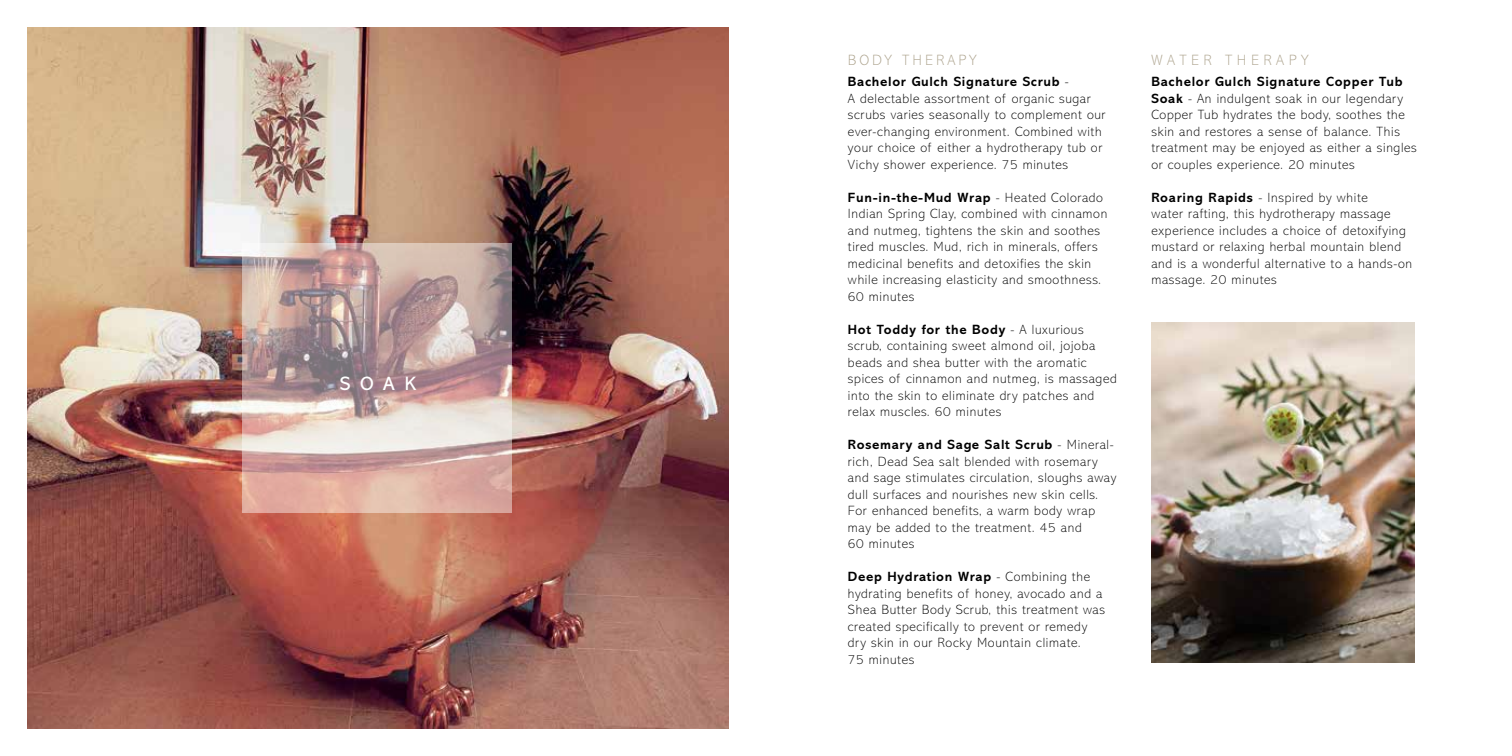
<style>
.page{position:relative;width:1512px;height:756px;background:#fff}
.page>*{position:absolute;margin:0;border:0;box-sizing:border-box;transform-origin:0 0}
.t1{font:19.5px "Abadi";color:#fff}
.t2{font:200 15px "Abadi";letter-spacing:.3em;color:#ada38d}
.t3{font:200 15px "Abadi";letter-spacing:.2em;color:#ada38d}
.t4{font:200 13.5px/16.5px "Abadi";letter-spacing:.05em;color:#000}
.s1{font-weight:700}
</style>
<div class="page">
<img style="left:27px;top:27px;width:702px;height:702px">
<svg style="left:242px;top:243px;width:270px;height:270px;background:#c9aca8"></svg>
<img style="left:1151px;top:323px;width:263px;height:340px">
<h1 class="t1" style="left:340px;top:373px;width:77px">SOAK</h1>
<p class="t3" style="left:848px;top:52px;width:130px">BODY THERAPY</p>
<p class="t4" style="left:848px;top:74px;width:259px"><span class="s1">Bachelor Gulch Signature Scrub</span> -<br>A delectable assortment of organic sugar scrubs varies seasonally to complement our ever-changing environment. Combined with your choice of either a hydrotherapy tub or Vichy shower experience. 75 minutes</p>
<p class="t4" style="left:848px;top:189px;width:261px"><span class="s1">Fun-in-the-Mud Wrap</span> - Heated Colorado Indian Spring Clay, combined with cinnamon and nutmeg, tightens the skin and soothes tired muscles. Mud, rich in minerals, offers medicinal benefits and detoxifies the skin while increasing elasticity and smoothness.<br>60 minutes</p>
<p class="t4" style="left:848px;top:321px;width:270px"><span class="s1">Hot Toddy for the Body</span> - A luxurious scrub, containing sweet almond oil, jojoba beads and shea butter with the aromatic spices of cinnamon and nutmeg, is massaged into the skin to eliminate dry patches and relax muscles. 60 minutes</p>
<p class="t4" style="left:848px;top:437px;width:270px"><span class="s1">Rosemary and Sage Salt Scrub</span> - Mineral&shy;rich, Dead Sea salt blended with rosemary and sage stimulates circulation, sloughs away dull surfaces and nourishes new skin cells.<br>For enhanced benefits, a warm body wrap may be added to the treatment. 45 and<br>60 minutes</p>
<p class="t4" style="left:848px;top:569px;width:259px"><span class="s1">Deep Hydration Wrap</span> - Combining the hydrating benefits of honey, avocado and a Shea Butter Body Scrub, this treatment was created specifically to prevent or remedy dry skin in our Rocky Mountain climate.<br>75 minutes</p>
<p class="t2" style="left:1151px;top:52px;width:159px">WATER THERAPY</p>
<p class="t4" style="left:1151px;top:74px;width:267px"><span class="s1">Bachelor Gulch Signature Copper Tub Soak</span> - An indulgent soak in our legendary Copper Tub hydrates the body, soothes the skin and restores a sense of balance. This treatment may be enjoyed as either a singles or couples experience. 20 minutes</p>
<p class="t4" style="left:1151px;top:189px;width:262px"><span class="s1">Roaring Rapids</span> - Inspired by white<br>water rafting, this hydrotherapy massage experience includes a choice of detoxifying mustard or relaxing herbal mountain blend and is a wonderful alternative to a hands-on massage. 20 minutes</p>
</div>
